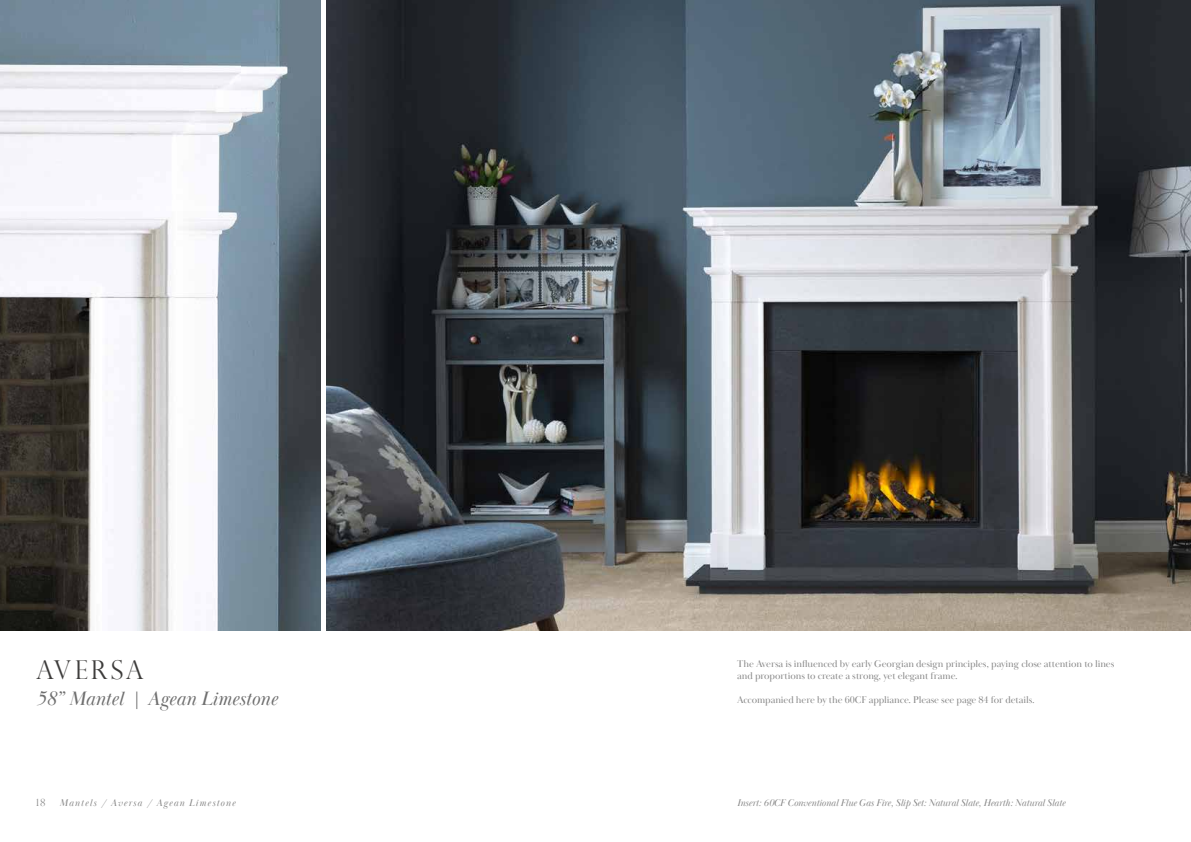
<style>
.page{position:relative;width:1191px;height:842px;background:#fff}
.page>*{position:absolute;margin:0;border:0;box-sizing:border-box;transform-origin:0 0}
.t1{font:300 26px "Perpetua Titling";letter-spacing:.11em;color:#3d3c3b}
.t2{font:italic 20px "Baskerville Display PT";color:#6f6f6f}
.t3{font:10px/12px "Baskerville Display PT";letter-spacing:-.01em;color:#878787}
.t4{font:italic 10px "Baskerville Display PT";letter-spacing:-.01em;color:#878787}
.t5{font:italic 10px "Baskerville Display PT";letter-spacing:.1em;color:#878787}
.t6{font:300 10px "Perpetua Titling";color:#878787}
</style>
<div class="page">
<img style="left:0;top:0;width:320px;height:630px">
<img style="left:326px;top:0;width:865px;height:630px">
<h1 class="t1" style="left:36px;top:654px;width:109px">AVERSA</h1>
<h2 class="t2" style="left:36px;top:687px;width:243px">58” Mantel | Agean Limestone</h2>
<p class="t6" style="left:36px;top:796px;width:11px">18</p>
<p class="t5" style="left:60px;top:797px;width:177px">Mantels / Aversa / Agean Limestone</p>
<p class="t3" style="left:737px;top:658px;width:379px">The Aversa is influenced by early Georgian design principles, paying close attention to lines and proportions to create a strong, yet elegant frame.</p>
<p class="t3" style="left:737px;top:694px;width:299px">Accompanied here by the 60CF appliance. Please see page 84 for details.</p>
<p class="t4" style="left:737px;top:797px;width:330px">Insert: 60CF Conventional Flue Gas Fire, Slip Set: Natural Slate, Hearth: Natural Slate</p>
</div>
